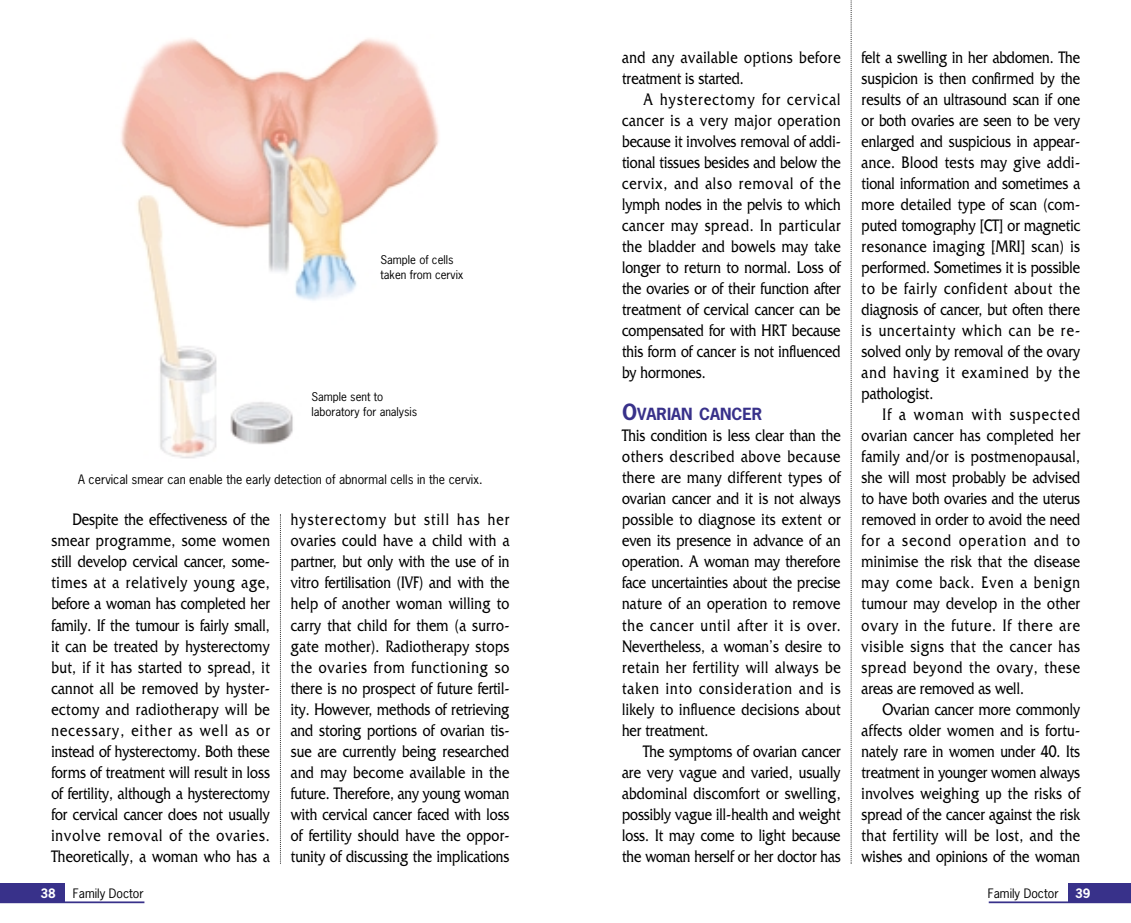
<style>
.page{position:relative;width:1131px;height:923px;background:#fff}
.page>*{position:absolute;margin:0;border:0;box-sizing:border-box;transform-origin:0 0}
.t1{font:17.5px/21px "Friz Quadrata";color:#000;text-align:justify;scale:.8 1}
.t2{font:17.5px/21px "Friz Quadrata";letter-spacing:.04em;color:#000;scale:.8 1}
.t3{font:700 15.75px "News Gothic";color:#38318a}
.t4{font:12.25px "News Gothic";color:#000}
.t5{font:700 12.25px "News Gothic";color:#fff}
.t6{font:11.38px/14.9px "News Gothic";color:#000}
.s1{font-size:21px}
</style>
<div class="page">
<div style="left:1068px;top:883px;width:62px;height:19px;background:#38318a"></div>
<hr style="left:988px;top:901px;width:142px;height:1px;background:#38318a">
<svg style="left:850px;top:0;width:1px;height:863px"></svg>
<div style="left:0;top:883px;width:65px;height:19px;background:#38318a"></div>
<hr style="left:0;top:901px;width:144px;height:1px;background:#38318a">
<svg style="left:280px;top:514px;width:1px;height:349px"></svg>
<img style="left:121px;top:38px;width:318px;height:421px">
<p class="t6" style="left:380px;top:253px;width:84px">Sample of cells taken from cervix</p>
<p class="t6" style="left:311px;top:390px;width:107px">Sample sent to laboratory for analysis</p>
<p class="t4" style="left:78px;top:474px;width:406px">A cervical smear can enable the early detection of abnormal cells in the cervix.</p>
<p class="t1" style="left:51px;top:510px;width:275px;text-indent:21px">Despite the effectiveness of the smear programme, some women still develop cervical cancer, some&shy;times at a relatively young age, before a woman has completed her family. If the tumour is fairly small, it can be treated by hysterectomy but, if it has started to spread, it cannot all be removed by hyster&shy;ectomy and radiotherapy will be necessary, either as well as or instead of hysterectomy. Both these forms of treatment will result in loss of fertility, although a hysterectomy for cervical cancer does not usually involve removal of the ovaries.<br>Theoretically, a woman who has a</p>
<p class="t1" style="left:291px;top:510px;width:275px">hysterectomy but still has her ovaries could have a child with a partner, but only with the use of in vitro fertilisation (IVF) and with the help of another woman willing to carry that child for them (a surro&shy;gate mother). Radiotherapy stops the ovaries from functioning so there is no prospect of future fertil&shy;ity. However, methods of retrieving and storing portions of ovarian tis&shy;sue are currently being researched and may become available in the future. Therefore, any young woman with cervical cancer faced with loss of fertility should have the oppor&shy;tunity of discussing the implications</p>
<p class="t2" style="left:622px;top:48px;width:275px">and any available options before treatment is started.</p>
<p class="t1" style="left:622px;top:90px;width:275px;text-indent:21px">A hysterectomy for cervical cancer is a very major operation because it involves removal of addi&shy;tional tissues besides and below the cervix, and also removal of the lymph nodes in the pelvis to which cancer may spread. In particular the bladder and bowels may take longer to return to normal. Loss of the ovaries or of their function after treatment of cervical cancer can be compensated for with HRT because this form of cancer is not influenced by hormones.</p>
<p class="t3" style="left:622px;top:408px;width:142px"><span class="s1">O</span>VARIAN CANCER</p>
<p class="t1" style="left:622px;top:426px;width:275px">This condition is less clear than the others described above because there are many different types of ovarian cancer and it is not always possible to diagnose its extent or even its presence in advance of an operation. A woman may therefore face uncertainties about the precise nature of an operation to remove the cancer until after it is over.<br>Nevertheless, a woman’s desire to retain her fertility will always be taken into consideration and is likely to influence decisions about her treatment.</p>
<p class="t1" style="left:622px;top:741px;width:275px;text-indent:21px">The symptoms of ovarian cancer are very vague and varied, usually abdominal discomfort or swelling, possibly vague ill-health and weight loss. It may come to light because the woman herself or her doctor has</p>
<p class="t1" style="left:861px;top:48px;width:275px">felt a swelling in her abdomen. The suspicion is then confirmed by the results of an ultrasound scan if one or both ovaries are seen to be very enlarged and suspicious in appear&shy;ance. Blood tests may give addi&shy;tional information and sometimes a more detailed type of scan (com&shy;puted tomography [CT] or magnetic resonance imaging [MRI] scan) is performed. Sometimes it is possible to be fairly confident about the diagnosis of cancer, but often there is uncertainty which can be re&shy;solved only by removal of the ovary and having it examined by the pathologist.</p>
<p class="t1" style="left:861px;top:405px;width:275px;text-indent:21px">If a woman with suspected ovarian cancer has completed her family and/or is postmenopausal, she will most probably be advised to have both ovaries and the uterus removed in order to avoid the need for a second operation and to minimise the risk that the disease may come back. Even a benign tumour may develop in the other ovary in the future. If there are visible signs that the cancer has spread beyond the ovary, these areas are removed as well.</p>
<p class="t1" style="left:861px;top:699px;width:275px;text-indent:21px">Ovarian cancer more commonly affects older women and is fortu&shy;nately rare in women under 40. Its treatment in younger women always involves weighing up the risks of spread of the cancer against the risk that fertility will be lost, and the wishes and opinions of the woman</p>
<p class="t5" style="left:40px;top:887px;width:17px">38</p>
<p class="t4" style="left:73px;top:887px;width:72px">Family Doctor</p>
<p class="t4" style="left:987px;top:887px;width:72px">Family Doctor</p>
<p class="t5" style="left:1075px;top:887px;width:17px">39</p>
</div>
